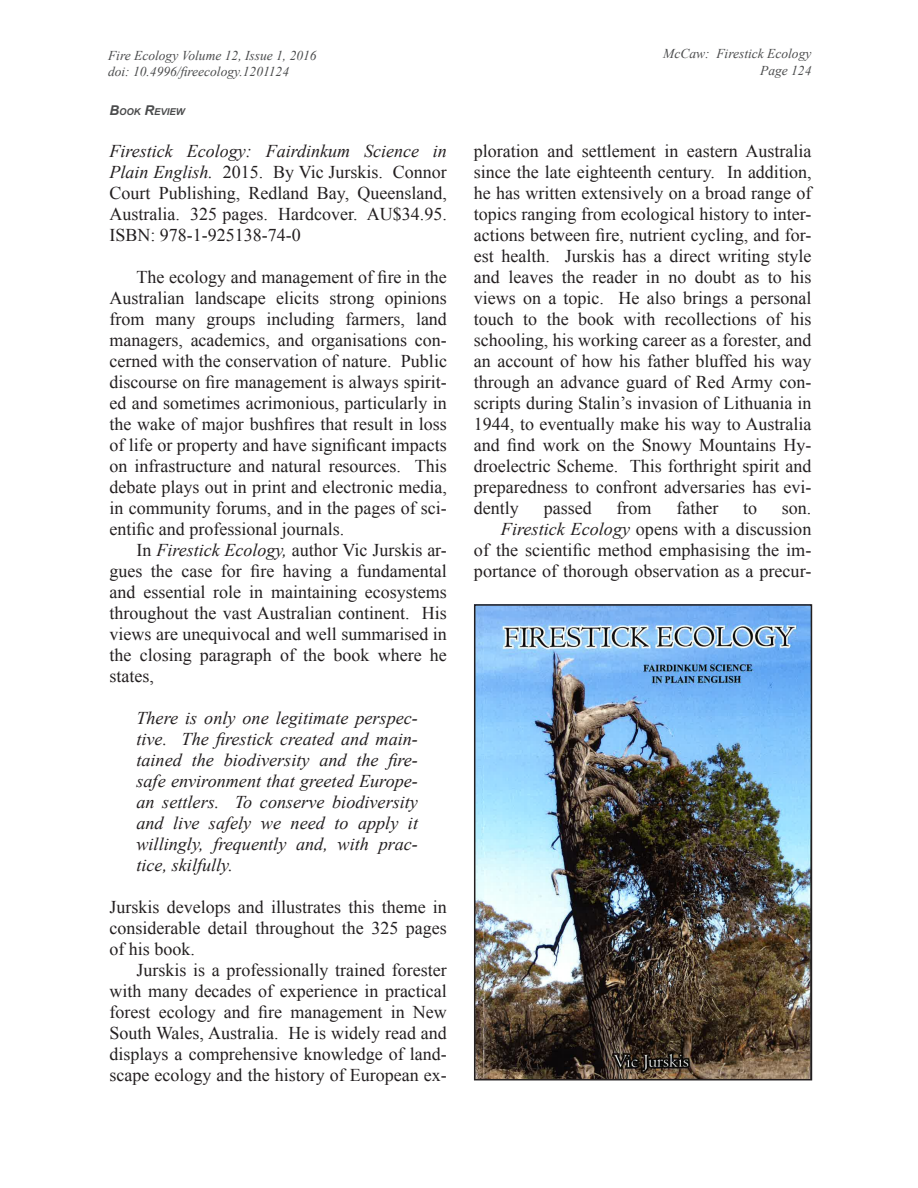
<style>
.page{position:relative;width:918px;height:1188px;background:#fff}
.page>*{position:absolute;margin:0;border:0;box-sizing:border-box;transform-origin:0 0}
.t1{font:18px/21px "Times New Roman";color:#231f20;text-align:justify}
.t2{font:italic 18px/21px "Times New Roman";color:#231f20;text-align:justify}
.t3{font:italic 13.5px/16.2px "Times New Roman";color:#4b4c4d}
.t4{font:italic 700 9.45px "Arial";color:#4b4c4d}
.s1{font-size:13.5px}
.s2{font-style:italic}
</style>
<div class="page">
<img style="left:477px;top:607px;width:332px;height:470px">
<div style="left:474px;top:604px;width:338px;height:476px;border:2px solid #231f20"></div>
<p class="t3" style="left:108px;top:47px;width:210px">Fire Ecology Volume 12, Issue 1, 2016 doi: 10.4996/fireecology.1201124</p>
<p class="t3" style="left:663px;top:45px;width:150px;text-align:right">McCaw: Firestick Ecology<br>Page 124</p>
<p class="t4" style="left:109px;top:105px;width:77px"><span class="s1">B</span>OOK <span class="s1">R</span>EVIEW</p>
<p class="t1" style="left:109px;top:140px;width:339px"><span class="s2">Firestick Ecology: Fairdinkum Science in Plain English.</span> 2015. By Vic Jurskis. Connor Court Publishing, Redland Bay, Queensland, Australia. 325 pages. Hardcover. AU$34.95.<br>ISBN: 978-1-925138-74-0</p>
<p class="t1" style="left:109px;top:266px;width:339px;text-indent:27px">The ecology and management of fire in the Australian landscape elicits strong opinions from many groups including farmers, land managers, academics, and organisations con&shy;cerned with the conservation of nature. Public discourse on fire management is always spirit&shy;ed and sometimes acrimonious, particularly in the wake of major bushfires that result in loss of life or property and have significant impacts on infrastructure and natural resources. This debate plays out in print and electronic media, in community forums, and in the pages of sci&shy;entific and professional journals.</p>
<p class="t1" style="left:109px;top:539px;width:339px;text-indent:27px">In <span class="s2">Firestick Ecology,</span> author Vic Jurskis ar&shy;gues the case for fire having a fundamental and essential role in maintaining ecosystems throughout the vast Australian continent. His views are unequivocal and well summarised in the closing paragraph of the book where he states,</p>
<p class="t2" style="left:136px;top:707px;width:283px">There is only one legitimate perspec&shy;tive. The firestick created and main&shy;tained the biodiversity and the fire&shy;safe environment that greeted Europe&shy;an settlers. To conserve biodiversity and live safely we need to apply it willingly, frequently and, with prac&shy;tice, skilfully.</p>
<p class="t1" style="left:109px;top:896px;width:339px">Jurskis develops and illustrates this theme in considerable detail throughout the 325 pages of his book.</p>
<p class="t1" style="left:109px;top:959px;width:339px;text-indent:27px">Jurskis is a professionally trained forester with many decades of experience in practical forest ecology and fire management in New South Wales, Australia. He is widely read and displays a comprehensive knowledge of land&shy;scape ecology and the history of European ex-</p>
<p class="t1" style="left:474px;top:140px;width:339px">ploration and settlement in eastern Australia since the late eighteenth century. In addition, he has written extensively on a broad range of topics ranging from ecological history to inter&shy;actions between fire, nutrient cycling, and for&shy;est health. Jurskis has a direct writing style and leaves the reader in no doubt as to his views on a topic. He also brings a personal touch to the book with recollections of his schooling, his working career as a forester, and an account of how his father bluffed his way through an advance guard of Red Army con&shy;scripts during Stalin’s invasion of Lithuania in 1944, to eventually make his way to Australia and find work on the Snowy Mountains Hy&shy;droelectric Scheme. This forthright spirit and preparedness to confront adversaries has evi&shy;dently</p>
<p class="t1" style="left:544px;top:497px;width:49px">passed</p>
<p class="t1" style="left:617px;top:497px;width:36px">from</p>
<p class="t1" style="left:676px;top:497px;width:43px">father</p>
<p class="t1" style="left:743px;top:497px;width:16px">to</p>
<p class="t1" style="left:474px;top:497px;width:339px;text-align:right">son.<br><span class="s2">Firestick Ecology</span> opens with a discussion<br>of the scientific method emphasising the im&shy;portance of thorough observation as a precur-</p>
</div>
